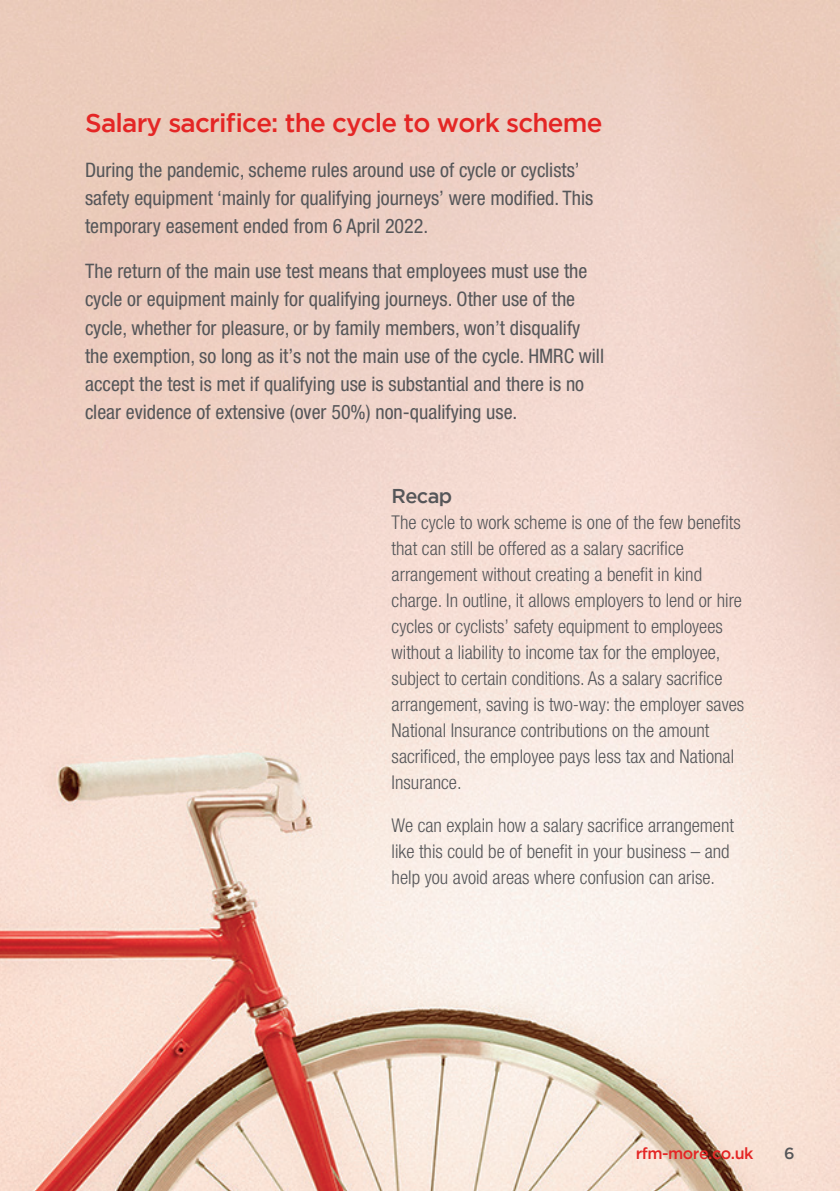
<style>
.page{position:relative;width:840px;height:1191px;background:#fff}
.page>*{position:absolute;margin:0;border:0;box-sizing:border-box;transform-origin:0 0}
.t1{font:500 26px "Gotham";letter-spacing:-.03em;color:#e42625}
.t2{font:condensed 20px/28px "Helvetica Neue LT Pro";color:#555659}
.t3{font:500 20px "Gotham";letter-spacing:-.03em;color:#555659}
.t4{font:300 condensed 19px/26px "Helvetica Neue LT Pro";color:#555659}
.t5{font:500 16px "Gotham";letter-spacing:-.03em;color:#e42625}
.t6{font:500 16px "Gotham";color:#555659}
</style>
<div class="page">
<img style="left:0;top:0;width:839px;height:1191px">
<h1 class="t1" style="left:85px;top:108px;width:518px">Salary sacrifice: the cycle to work scheme</h1>
<p class="t2" style="left:85px;top:156px;width:509px">During the pandemic, scheme rules around use of cycle or cyclists’ safety equipment ‘mainly for qualifying journeys’ were modified. This temporary easement ended from 6 April 2022.</p>
<p class="t2" style="left:85px;top:257px;width:520px">The return of the main use test means that employees must use the cycle or equipment mainly for qualifying journeys. Other use of the cycle, whether for pleasure, or by family members, won’t disqualify the exemption, so long as it’s not the main use of the cycle. HMRC will accept the test is met if qualifying use is substantial and there is no clear evidence of extensive (over 50%) non-qualifying use.</p>
<p class="t3" style="left:391px;top:485px;width:62px">Recap</p>
<p class="t4" style="left:391px;top:509px;width:354px">The cycle to work scheme is one of the few benefits that can still be offered as a salary sacrifice arrangement without creating a benefit in kind charge. In outline, it allows employers to lend or hire cycles or cyclists’ safety equipment to employees without a liability to income tax for the employee, subject to certain conditions. As a salary sacrifice arrangement, saving is two-way: the employer saves National Insurance contributions on the amount sacrificed, the employee pays less tax and National Insurance.</p>
<p class="t4" style="left:391px;top:812px;width:344px">We can explain how a salary sacrifice arrangement like this could be of benefit in your business – and help you avoid areas where confusion can arise.</p>
<p class="t5" style="left:635px;top:1144px;width:119px">rfm-more.co.uk</p>
<p class="t6" style="left:783px;top:1144px;width:12px">6</p>
</div>
